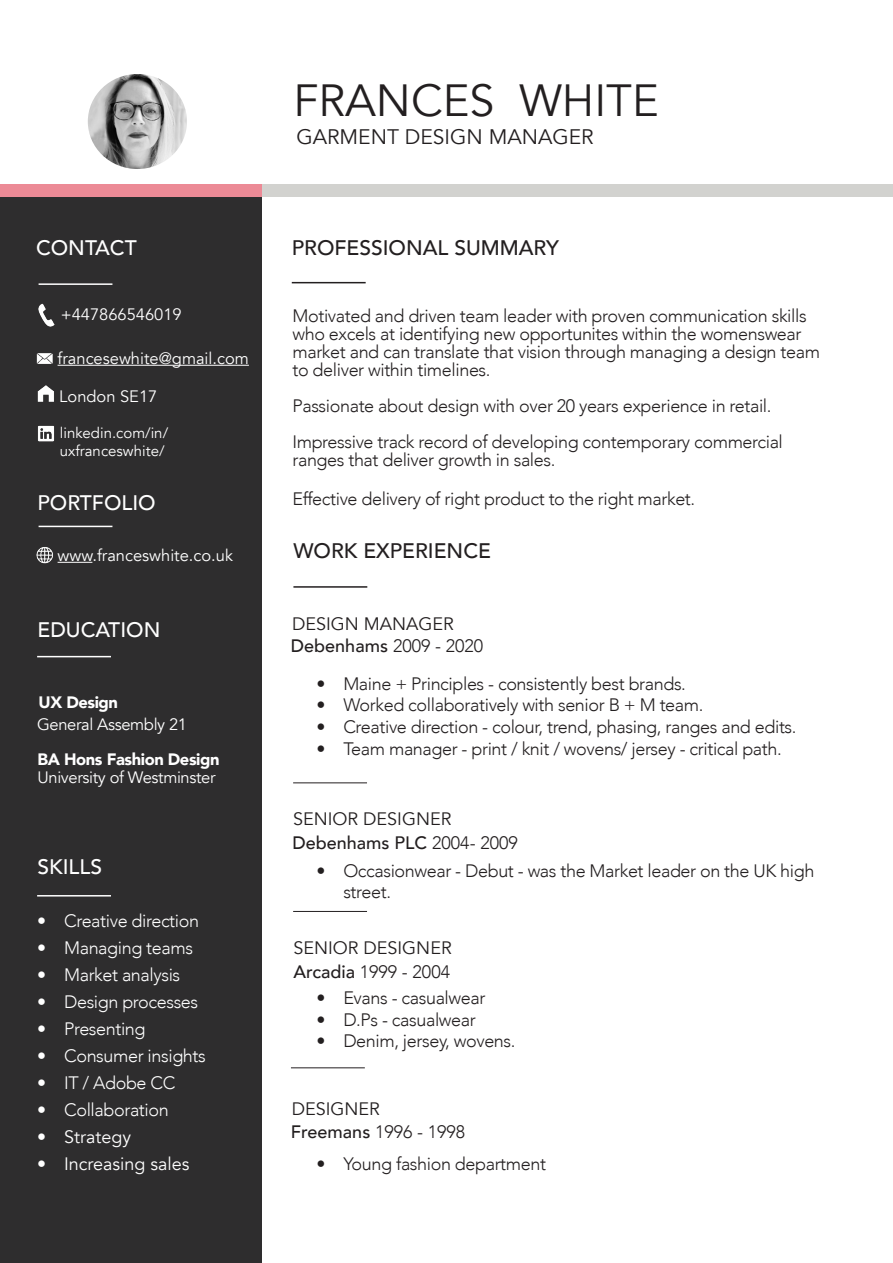
<style>
.page{position:relative;width:893px;height:1263px;background:#fff}
.page>*{position:absolute;margin:0;border:0;box-sizing:border-box;transform-origin:0 0}
.t1{font:45px "Avenir";color:#231f20}
.t2{font:500 21px "Avenir";color:#231f20}
.t3{font:500 21px "Avenir";color:#fff}
.t4{font:21px "Avenir";color:#231f20}
.t5{font:300 18px/18px "Avenir";letter-spacing:-.02em;color:#231f20}
.t6{font:300 18px "Avenir";letter-spacing:-.02em;color:#fff}
.t7{font:18px "Avenir";color:#231f20}
.t8{font:500 18px "Avenir";color:#231f20}
.t9{font:300 18px "Avenir";color:#231f20}
.t10{font:18px "Avenir";color:#fff}
.t11{font:16.5px "Avenir";color:#fff}
.t12{font:16.5px "Avenir";letter-spacing:-.02em;color:#fff}
.t13{font:900 16.5px "Avenir";letter-spacing:-.025em;color:#fff}
.t14{font:15px/18px "Avenir";color:#fff}
.s1{font-weight:300}
.s2{font-weight:500}
</style>
<div class="page">
<div style="left:0;top:190px;width:261px;height:1073px;background:#2e2d2e"></div>
<img style="left:39px;top:304px;width:15px;height:23px">
<hr style="left:58px;top:365px;width:191px;height:1px;background:#fff">
<img style="left:37px;top:386px;width:17px;height:16px">
<img style="left:38px;top:425px;width:16px;height:17px">
<img style="left:36px;top:353px;width:17px;height:11px">
<img style="left:36px;top:547px;width:17px;height:17px">
<hr style="left:58px;top:562px;width:34px;height:1px;background:#fff">
<hr style="left:292px;top:282px;width:74px;height:1px;background:#231f20">
<hr style="left:293px;top:586px;width:74px;height:2px;background:#231f20">
<hr style="left:39px;top:283px;width:73px;height:2px;background:#fff">
<hr style="left:39px;top:526px;width:73px;height:1px;background:#fff">
<hr style="left:293px;top:782px;width:74px;height:1px;background:#231f20">
<hr style="left:37px;top:656px;width:74px;height:1px;background:#fff">
<hr style="left:37px;top:895px;width:74px;height:1px;background:#fff">
<hr style="left:293px;top:911px;width:74px;height:1px;background:#231f20">
<hr style="left:291px;top:1067px;width:74px;height:1px;background:#231f20">
<img style="left:88px;top:74px;width:99px;height:95px">
<div style="left:0;top:184px;width:893px;height:13px;background:#d2d2cf"></div>
<div style="left:0;top:184px;width:261px;height:13px;background:#ec8a96"></div>
<p class="t3" style="left:36px;top:229px;width:102px">CONTACT</p>
<p class="t11" style="left:61px;top:305px;width:123px">+447866546019</p>
<p class="t11" style="left:58px;top:348px;width:193px">francesewhite@gmail.com</p>
<p class="t11" style="left:59px;top:387px;width:100px">London SE17</p>
<p class="t14" style="left:60px;top:424px;width:110px">linkedin.com/in/ uxfranceswhite/</p>
<p class="t3" style="left:38px;top:485px;width:120px">PORTFOLIO</p>
<p class="t11" style="left:58px;top:545px;width:177px">www.franceswhite.co.uk</p>
<p class="t3" style="left:38px;top:611px;width:124px">EDUCATION</p>
<p class="t13" style="left:39px;top:688px;width:81px">UX Design</p>
<p class="t12" style="left:37px;top:714px;width:151px">General Assembly 21</p>
<p class="t13" style="left:38px;top:745px;width:183px">BA Hons Fashion Design</p>
<p class="t12" style="left:38px;top:767px;width:179px">University of Westminster</p>
<p class="t3" style="left:38px;top:849px;width:66px">SKILLS</p>
<p class="t6" style="left:37px;top:910px;width:164px">• Creative direction</p>
<p class="t6" style="left:37px;top:937px;width:157px">• Managing teams</p>
<p class="t6" style="left:37px;top:964px;width:145px">• Market analysis</p>
<p class="t6" style="left:37px;top:991px;width:163px">• Design processes</p>
<p class="t6" style="left:37px;top:1018px;width:110px">• Presenting</p>
<p class="t6" style="left:37px;top:1045px;width:170px">• Consumer insights</p>
<p class="t6" style="left:37px;top:1072px;width:140px">• IT / Adobe CC</p>
<p class="t6" style="left:37px;top:1099px;width:133px">• Collaboration</p>
<p class="t10" style="left:37px;top:1126px;width:95px">• Strategy</p>
<p class="t10" style="left:37px;top:1153px;width:154px">• Increasing sales</p>
<p class="t1" style="left:293px;top:74px;width:367px">FRANCES WHITE</p>
<p class="t4" style="left:296px;top:125px;width:299px">GARMENT DESIGN MANAGER</p>
<p class="t2" style="left:292px;top:229px;width:269px">PROFESSIONAL SUMMARY</p>
<p class="t5" style="left:292px;top:306px;width:529px">Motivated and driven team leader with proven communication skills who excels at identifying new opportunites within the womenswear market and can translate that vision through managing a design team to deliver within timelines.</p>
<p class="t5" style="left:292px;top:396px;width:481px">Passionate about design with over 20 years experience in retail.</p>
<p class="t5" style="left:292px;top:432px;width:492px">Impressive track record of developing contemporary commercial ranges that deliver growth in sales.</p>
<p class="t5" style="left:292px;top:489px;width:404px">Effective delivery of right product to the right market.</p>
<p class="t2" style="left:293px;top:533px;width:199px">WORK EXPERIENCE</p>
<p class="t7" style="left:292px;top:613px;width:163px">DESIGN MANAGER</p>
<p class="t8" style="left:291px;top:630px;width:194px">Debenhams <span class="s1">2009 - 2020</span></p>
<p class="t5" style="left:316px;top:674px;width:371px">• Maine + Principles - consistently best brands.</p>
<p class="t5" style="left:316px;top:696px;width:389px">• Worked collaboratively with senior B + M team.</p>
<p class="t5" style="left:316px;top:718px;width:482px">• Creative direction - colour, trend, phasing, ranges and edits.</p>
<p class="t5" style="left:316px;top:739px;width:467px">• Team manager - print / knit / wovens/ jersey - critical path.</p>
<p class="t7" style="left:293px;top:808px;width:160px">SENIOR DESIGNER</p>
<p class="t8" style="left:292px;top:827px;width:227px">Debenhams PLC <span class="s1">2004- 2009</span></p>
<p class="t5" style="left:343px;top:860px;width:472px;line-height:21.6px;text-indent:-27px">• Occasionwear - Debut - was the Market leader on the UK high street.</p>
<p class="t7" style="left:293px;top:937px;width:160px">SENIOR DESIGNER</p>
<p class="t9" style="left:293px;top:961px;width:158px"><span class="s2">Arcadia</span> 1999 - 2004</p>
<p class="t5" style="left:316px;top:989px;width:171px">• Evans - casualwear</p>
<p class="t5" style="left:316px;top:1010px;width:161px">• D.Ps - casualwear</p>
<p class="t5" style="left:316px;top:1032px;width:201px">• Denim, jersey, wovens.</p>
<p class="t7" style="left:292px;top:1098px;width:90px">DESIGNER</p>
<p class="t9" style="left:291px;top:1121px;width:176px"><span class="s2">Freemans</span> 1996 - 1998</p>
<p class="t5" style="left:316px;top:1155px;width:231px">• Young fashion department</p>
</div>
